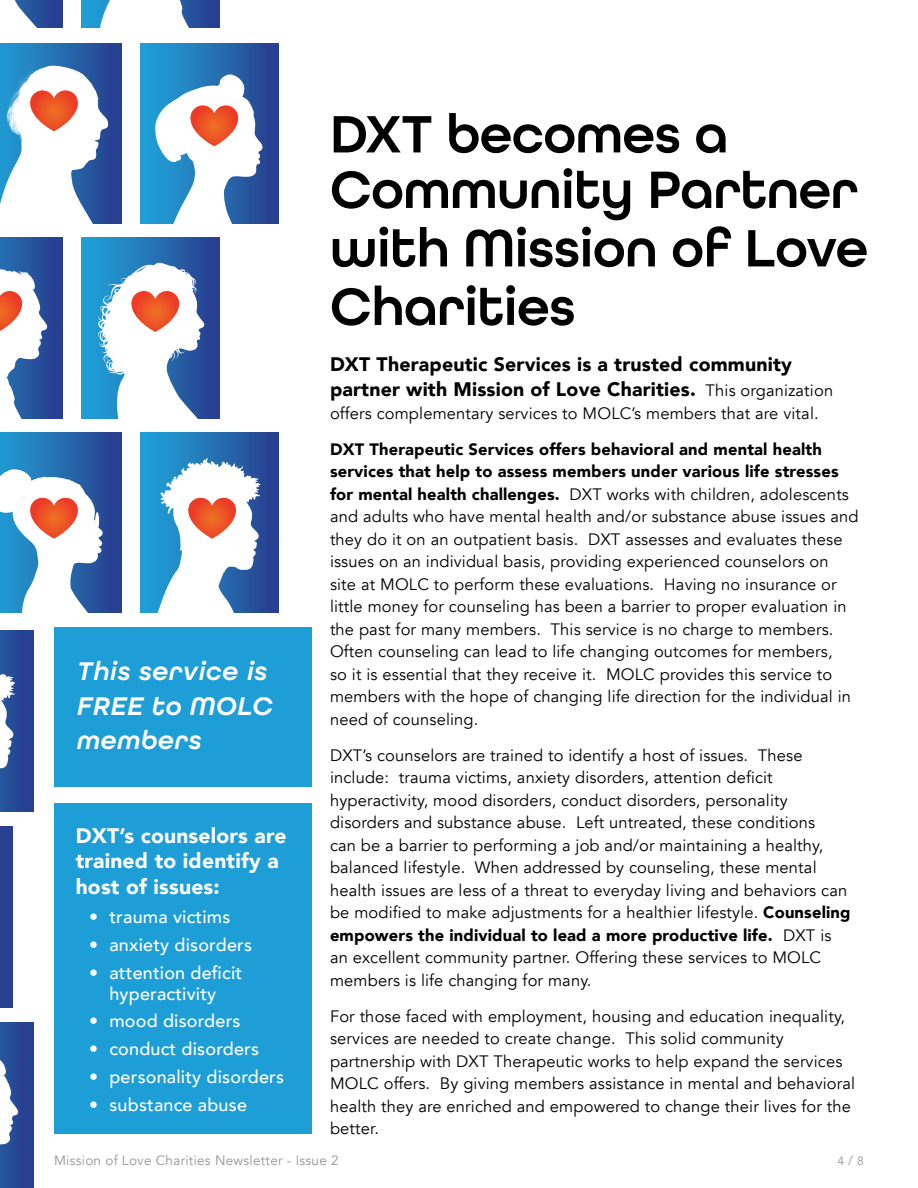
<style>
.page{position:relative;width:918px;height:1188px;background:#fff}
.page>*{position:absolute;margin:0;border:0;box-sizing:border-box;transform-origin:0 0}
.t1{font:600 55.5px/57.4px "All Round Gothic";letter-spacing:-.01em;color:#000}
.t2{font:italic 600 27px/34.5px "All Round Gothic";letter-spacing:.025em;color:#fff}
.t3{font:900 21px/25.5px "Avenir";letter-spacing:.01em;color:#fff}
.t4{font:900 19.5px/25.5px "Avenir";letter-spacing:.01em;color:#000}
.t5{font:500 18px/21px "Avenir";letter-spacing:.01em;color:#fff;text-align:center}
.t6{font:16.5px/22.5px "Avenir";letter-spacing:.01em;color:#000}
.t7{font:13.5px "Avenir";letter-spacing:.02em;color:#939598}
.t8{font:12px "Avenir";color:#939598}
.s1{font-weight:400;font-size:16.5px}
.s2{font-weight:900}
.s3{font-size:13.5px}
</style>
<div class="page">
<div style="left:0;top:43px;width:121px;height:181px;background:linear-gradient(to right,#229cd3,#283d8c)"></div>
<div style="left:0;top:432px;width:121px;height:181px;background:linear-gradient(to right,#219cd3,#283d8c)"></div>
<div style="left:141px;top:43px;width:138px;height:181px;background:linear-gradient(to right,#1fa6db,#283f8d)"></div>
<div style="left:141px;top:432px;width:138px;height:181px;background:linear-gradient(to right,#1fa6db,#283f8d)"></div>
<svg style="left:0;top:631px;width:33px;height:180px;background:#274392"></svg>
<div style="left:82px;top:237px;width:138px;height:181px;background:linear-gradient(to right,#1fa6db,#283f8e)"></div>
<div style="left:0;top:826px;width:13px;height:181px;background:#284091"></div>
<svg style="left:82px;top:0;width:138px;height:28px"></svg>
<div style="left:0;top:237px;width:62px;height:181px;background:linear-gradient(to right,#256fb0,#283c8d)"></div>
<div style="left:0;top:1023px;width:33px;height:165px;background:linear-gradient(to bottom,#274594,#283f90)"></div>
<div style="left:0;top:0;width:62px;height:28px;background:#284091"></div>
<svg style="left:0;top:657px;width:15px;height:155px"></svg>
<svg style="left:0;top:1054px;width:19px;height:134px"></svg>
<svg style="left:98px;top:0;width:117px;height:28px"></svg>
<svg style="left:0;top:0;width:43px;height:28px"></svg>
<div style="left:54px;top:804px;width:258px;height:330px;background:#1e9ed7"></div>
<div style="left:54px;top:627px;width:258px;height:160px;background:#1e9ed7"></div>
<svg style="left:0;top:66px;width:108px;height:158px"></svg>
<svg style="left:0;top:269px;width:48px;height:150px"></svg>
<svg style="left:98px;top:263px;width:106px;height:156px"></svg>
<svg style="left:0;top:469px;width:103px;height:144px"></svg>
<svg style="left:156px;top:458px;width:104px;height:155px"></svg>
<svg style="left:155px;top:74px;width:108px;height:150px"></svg>
<h2 class="t2" style="left:77px;top:654px;width:197px">This service is<br>FREE to MOLC members</h2>
<p class="t3" style="left:76px;top:822px;width:212px">DXT’s counselors are trained to identify a host of issues:</p>
<p class="t5" style="left:89px;top:905px;width:143px">• trauma victims</p>
<p class="t5" style="left:89px;top:933px;width:164px">• anxiety disorders</p>
<p class="t5" style="left:89px;top:961px;width:154px">• attention deficit hyperactivity</p>
<p class="t5" style="left:89px;top:1010px;width:153px">• mood disorders</p>
<p class="t5" style="left:89px;top:1037px;width:171px">• conduct disorders</p>
<p class="t5" style="left:89px;top:1065px;width:196px">• personality disorders</p>
<p class="t5" style="left:89px;top:1093px;width:159px">• substance abuse</p>
<h1 class="t1" style="left:330px;top:105px;width:540px">DXT becomes a<br>Community Partner with Mission of Love<br>Charities</h1>
<p class="t4" style="left:330px;top:350px;width:505px">DXT Therapeutic Services is a trusted community partner with Mission of Love Charities. <span class="s1">This organization</span></p>
<p class="t6" style="left:330px;top:402px;width:490px">offers complementary services to MOLC’s members that are vital.</p>
<p class="t6" style="left:330px;top:438px;width:530px"><span class="s2">DXT Therapeutic Services offers behavioral and mental health services that help to assess members under various life stresses for mental health challenges.</span> DXT works with children, adolescents and adults who have mental health and/or substance abuse issues and they do it on an outpatient basis. DXT assesses and evaluates these issues on an individual basis, providing experienced counselors on site at MOLC to perform these evaluations. Having no insurance or little money for counseling has been a barrier to proper evaluation in the past for many members. This service is no charge to members.<br>Often counseling can lead to life changing outcomes for members,<br>so it is essential that they receive it. MOLC provides this service to members with the hope of changing life direction for the individual in need of counseling.</p>
<p class="t6" style="left:330px;top:744px;width:522px">DXT’s counselors are trained to identify a host of issues. These include: trauma victims, anxiety disorders, attention deficit hyperactivity, mood disorders, conduct disorders, personality disorders and substance abuse. Left untreated, these conditions<br>can be a barrier to performing a job and/or maintaining a healthy, balanced lifestyle. When addressed by counseling, these mental health issues are less of a threat to everyday living and behaviors can be modified to make adjustments for a healthier lifestyle. <span class="s2">Counseling empowers the individual to lead a more productive life.</span> DXT is an excellent community partner. Offering these services to MOLC members is life changing for many.</p>
<p class="t6" style="left:330px;top:1005px;width:527px">For those faced with employment, housing and education inequality, services are needed to create change. This solid community partnership with DXT Therapeutic works to help expand the services MOLC offers. By giving members assistance in mental and behavioral health they are enriched and empowered to change their lives for the better.</p>
<p class="t7" style="left:54px;top:1152px;width:286px">Mission of Love Charities Newsletter - Issue 2</p>
<p class="t8" style="left:838px;top:1153px;width:28px">4 <span class="s3">/</span> 8</p>
</div>
